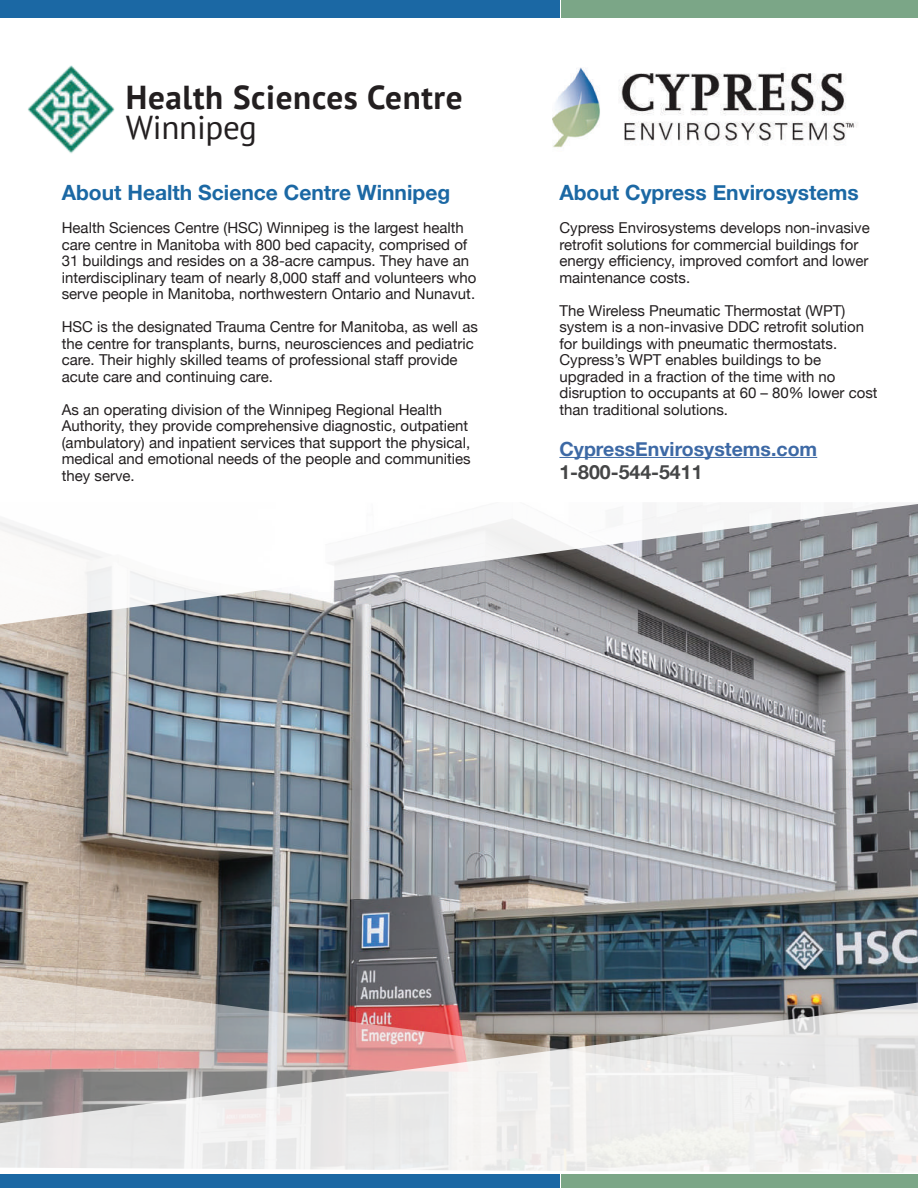
<style>
.page{position:relative;width:918px;height:1188px;background:#fff}
.page>*{position:absolute;margin:0;border:0;box-sizing:border-box;transform-origin:0 0}
.t1{font:700 33.15px "PT Sans";letter-spacing:.02em;color:#231f20}
.t2{font:33.15px "PT Sans";letter-spacing:-.01em;color:#231f20}
.t3{font:700 21px "Helvetica Neue";color:#1b68a4}
.t4{font:700 19.5px "Helvetica Neue";color:#3d69a5}
.t5{font:700 19.5px "Helvetica Neue";color:#454647}
.t6{font:15px/16.5px "Helvetica Neue";color:#231f20}
</style>
<div class="page">
<img style="left:0;top:625px;width:918px;height:351px">
<svg style="left:0;top:457px;width:918px;height:168px"></svg>
<svg style="left:0;top:976px;width:918px;height:212px"></svg>
<img style="left:552px;top:67px;width:305px;height:81px">
<img style="left:28px;top:65px;width:87px;height:89px">
<div style="left:0;top:1174px;width:559px;height:14px;background:#1b68a4"></div>
<div style="left:562px;top:1174px;width:356px;height:14px;background:#7ba687"></div>
<div style="left:0;top:0;width:559px;height:18px;background:#1b68a4"></div>
<div style="left:562px;top:0;width:356px;height:18px;background:#7ba687"></div>
<hr style="left:559px;top:457px;width:258px;height:1px;background:#3d69a5">
<h1 class="t1" style="left:126px;top:76px;width:338px">Health Sciences Centre</h1>
<h1 class="t2" style="left:126px;top:106px;width:133px">Winnipeg</h1>
<h2 class="t3" style="left:62px;top:176px;width:390px">About Health Science Centre Winnipeg</h2>
<p class="t6" style="left:62px;top:220px;width:416px">Health Sciences Centre (HSC) Winnipeg is the largest health care centre in Manitoba with 800 bed capacity, comprised of 31 buildings and resides on a 38-acre campus. They have an interdisciplinary team of nearly 8,000 staff and volunteers who serve people in Manitoba, northwestern Ontario and Nunavut.</p>
<p class="t6" style="left:62px;top:319px;width:418px">HSC is the designated Trauma Centre for Manitoba, as well as the centre for transplants, burns, neurosciences and pediatric care. Their highly skilled teams of professional staff provide acute care and continuing care.</p>
<p class="t6" style="left:62px;top:402px;width:411px">As an operating division of the Winnipeg Regional Health Authority, they provide comprehensive diagnostic, outpatient (ambulatory) and inpatient services that support the physical, medical and emotional needs of the people and communities they serve.</p>
<h2 class="t3" style="left:559px;top:176px;width:301px">About Cypress Envirosystems</h2>
<p class="t6" style="left:559px;top:220px;width:312px">Cypress Envirosystems develops non-invasive retrofit solutions for commercial buildings for energy efficiency, improved comfort and lower maintenance costs.</p>
<p class="t6" style="left:559px;top:303px;width:320px">The Wireless Pneumatic Thermostat (WPT) system is a non-invasive DDC retrofit solution for buildings with pneumatic thermostats.<br>Cypress’s WPT enables buildings to be upgraded in a fraction of the time with no disruption to occupants at 60 – 80% lower cost than traditional solutions.</p>
<h3 class="t4" style="left:559px;top:433px;width:259px">CypressEnvirosystems.com</h3>
<h3 class="t5" style="left:559px;top:457px;width:145px">1-800-544-5411</h3>
</div>
